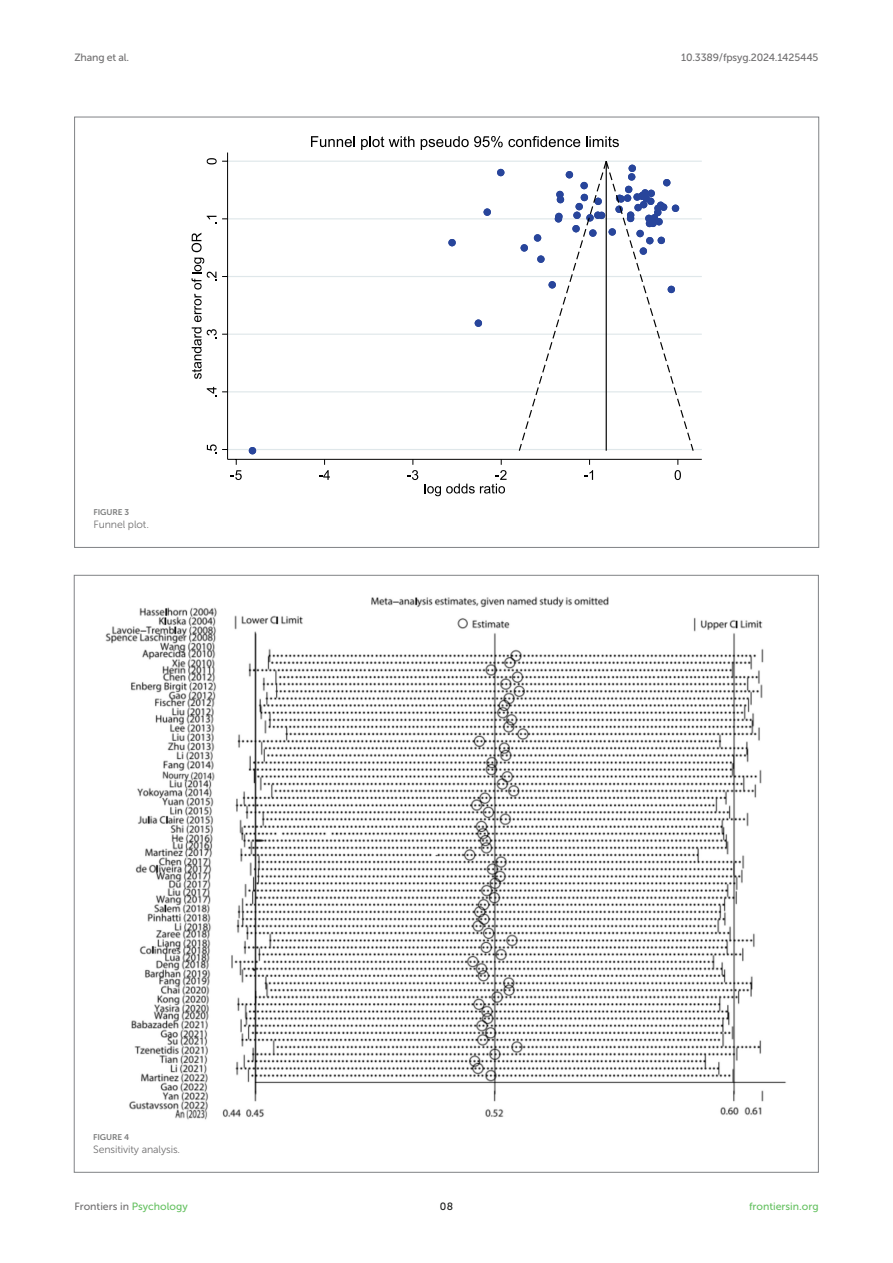
<style>
.page{position:relative;width:893px;height:1263px;background:#fff}
.page>*{position:absolute;margin:0;border:0;box-sizing:border-box;transform-origin:0 0}
.t1{font:10.5px "Museo Sans 500";letter-spacing:-.015em;color:#706f70}
.FIG_LEG{font:10.5px "Museo Sans 300";letter-spacing:-.01em;color:#706f70}
.t2{font:10.5px "Museo Sans 500";color:#65c161}
.t3{font:10.5px "Museo Sans 500";color:#1b1c1b}
.FIG_HD{font:8.25px "Museo Sans 700";letter-spacing:-.01em;color:#7e7f7f}
.s1{color:#65c161}
</style>
<div class="page">
<img style="left:105px;top:596px;width:682px;height:524px">
<div style="left:228px;top:153px;width:474px;height:306px;border:1px solid #fff"></div>
<hr style="left:228px;top:161px;width:474px;height:1px;background:#dfe7ea">
<hr style="left:228px;top:218px;width:474px;height:1px;background:#dfe7ea">
<hr style="left:228px;top:276px;width:474px;height:1px;background:#dfe7ea">
<hr style="left:228px;top:334px;width:474px;height:1px;background:#dfe7ea">
<hr style="left:228px;top:391px;width:474px;height:1px;background:#dfe7ea">
<hr style="left:228px;top:449px;width:474px;height:1px;background:#dfe7ea">
<div style="left:497px;top:169px;width:7px;height:7px;background:#28459b;border-radius:50%"></div>
<div style="left:497px;top:169px;width:7px;height:7px;border:1px solid #28459b;border-radius:50%"></div>
<div style="left:475px;top:319px;width:7px;height:8px;background:#28459b;border-radius:50%"></div>
<div style="left:475px;top:319px;width:7px;height:8px;border:1px solid #28459b;border-radius:50%"></div>
<div style="left:448px;top:239px;width:8px;height:7px;background:#28459b;border-radius:50%"></div>
<div style="left:448px;top:239px;width:8px;height:7px;border:1px solid #28459b;border-radius:50%"></div>
<div style="left:249px;top:447px;width:7px;height:7px;background:#28459b;border-radius:50%"></div>
<div style="left:249px;top:447px;width:7px;height:7px;border:1px solid #28459b;border-radius:50%"></div>
<div style="left:484px;top:208px;width:7px;height:8px;background:#28459b;border-radius:50%"></div>
<div style="left:484px;top:208px;width:7px;height:8px;border:1px solid #28459b;border-radius:50%"></div>
<svg style="left:518px;top:160px;width:177px;height:291px"></svg>
<hr style="left:606px;top:161px;width:1px;height:290px;background:#000">
<hr style="left:227px;top:153px;width:1px;height:306px;background:#000">
<svg style="left:207px;top:158px;width:21px;height:6px"></svg>
<svg style="left:207px;top:216px;width:9px;height:7px"></svg>
<svg style="left:207px;top:387px;width:9px;height:9px"></svg>
<svg style="left:192px;top:258px;width:36px;height:121px"></svg>
<svg style="left:192px;top:233px;width:10px;height:19px"></svg>
<hr style="left:228px;top:459px;width:474px;height:1px;background:#000">
<svg style="left:207px;top:444px;width:35px;height:36px"></svg>
<svg style="left:319px;top:459px;width:11px;height:21px"></svg>
<svg style="left:407px;top:459px;width:11px;height:21px"></svg>
<svg style="left:584px;top:459px;width:9px;height:21px"></svg>
<svg style="left:675px;top:459px;width:6px;height:21px"></svg>
<svg style="left:425px;top:459px;width:81px;height:37px"></svg>
<svg style="left:311px;top:136px;width:44px;height:11px"></svg>
<svg style="left:361px;top:136px;width:53px;height:14px"></svg>
<svg style="left:421px;top:136px;width:159px;height:14px"></svg>
<svg style="left:586px;top:136px;width:33px;height:11px"></svg>
<p class="t1" style="left:74px;top:51px;width:56px">Zhang et al.</p>
<p class="t1" style="left:681px;top:51px;width:139px">10.3389/fpsyg.2024.1425445</p>
<p class="FIG_HD" style="left:94px;top:507px;width:37px">FIGURE 3</p>
<p class="FIG_LEG" style="left:94px;top:519px;width:57px">Funnel plot.</p>
<p class="FIG_HD" style="left:93px;top:1132px;width:37px">FIGURE 4</p>
<p class="FIG_LEG" style="left:93px;top:1144px;width:89px">Sensitivity analysis.</p>
<p class="t1" style="left:74px;top:1200px;width:115px">Frontiers in <span class="s1">Psychology</span></p>
<p class="t3" style="left:440px;top:1200px;width:15px">08</p>
<p class="t2" style="left:749px;top:1200px;width:71px">frontiersin.org</p>
</div>
